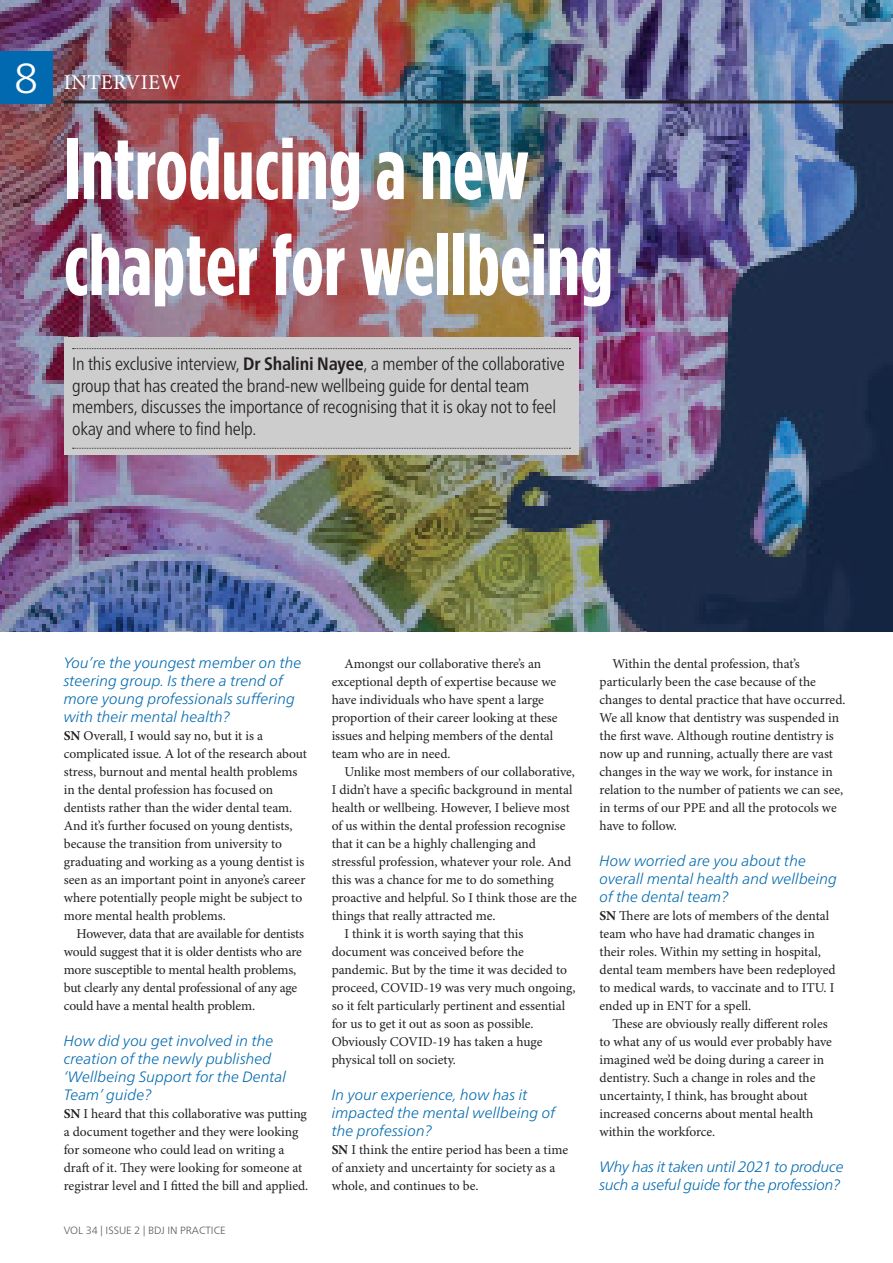
<style>
.page{position:relative;width:893px;height:1263px;background:#fff}
.page>*{position:absolute;margin:0;border:0;box-sizing:border-box;transform-origin:0 0}
.t1{font:700 87px/96px "Gotham Condensed";color:#fff}
.t2{font:300 42px "Frutiger Neue LT Pro";color:#fff}
.t3{font:21px "Minion Pro";letter-spacing:.015em;color:#fff}
.t4{font:300 condensed 18px/21.6px "Frutiger Neue LT Pro";letter-spacing:-.01em;color:#231f20}
.t5{font:italic 300 15px/18px "Frutiger Neue LT Pro";color:#0069af}
.t6{font:italic 300 15px/18px "Frutiger Neue LT Pro";letter-spacing:-.02em;color:#0069af}
.t7{font:13.5px/18px "Minion Pro";letter-spacing:-.005em;color:#231f20}
.t8{font:300 10.5px "Frutiger Neue LT Pro";color:#5c5b5b}
.s1{font-weight:700}
</style>
<div class="page">
<img style="left:0;top:0;width:893px;height:631px">
<div style="left:0;top:51px;width:52px;height:52px;background:#0069af"></div>
<hr style="left:64px;top:100px;width:829px;height:3px;background:#231f20">
<div style="left:64px;top:337px;width:514px;height:117px;background:#cecdcd"></div>
<svg style="left:73px;top:348px;width:497px;height:1px"></svg>
<svg style="left:73px;top:448px;width:497px;height:1px"></svg>
<h2 class="t2" style="left:14px;top:54px;width:26px">8</h2>
<h3 class="t3" style="left:64px;top:70px;width:118px">INTERVIEW</h3>
<h1 class="t1" style="left:64px;top:120px;width:551px">Introducing a new chapter for wellbeing</h1>
<p class="t4" style="left:72px;top:353px;width:494px">In this exclusive interview, <span class="s1">Dr Shalini Nayee</span>, a member of the collaborative group that has created the brand-new wellbeing guide for dental team members, discusses the importance of recognising that it is okay not to feel okay and where to find help.</p>
<p class="t5" style="left:64px;top:653px;width:239px">You’re the youngest member on the steering group. Is there a trend of more young professionals suffering with their mental health?</p>
<p class="t7" style="left:64px;top:727px;width:245px"><span class="s1">SN</span> Overall, I would say no, but it is a complicated issue. A lot of the research about stress, burnout and mental health problems in the dental profession has focused on dentists rather than the wider dental team.<br>And it’s further focused on young dentists, because the transition from university to graduating and working as a young dentist is seen as an important point in anyone’s career where potentially people might be subject to more mental health problems.</p>
<p class="t7" style="left:64px;top:925px;width:242px;text-indent:13px">However, data that are available for dentists would suggest that it is older dentists who are more susceptible to mental health problems, but clearly any dental professional of any age could have a mental health problem.</p>
<p class="t5" style="left:64px;top:1031px;width:224px">How did you get involved in the creation of the newly published ‘Wellbeing Support for the Dental<br>Team’ guide?</p>
<p class="t7" style="left:64px;top:1105px;width:246px"><span class="s1">SN</span> I heard that this collaborative was putting a document together and they were looking for someone who could lead on writing a draft of it. They were looking for someone at registrar level and I fitted the bill and applied.</p>
<p class="t8" style="left:64px;top:1224px;width:163px">VOL 34 | ISSUE 2 | BDJ IN PRACTICE</p>
<p class="t7" style="left:332px;top:655px;width:227px;text-indent:13px">Amongst our collaborative there’s an exceptional depth of expertise because we have individuals who have spent a large proportion of their career looking at these issues and helping members of the dental team who are in need.</p>
<p class="t7" style="left:344px;top:763px;width:232px">Unlike most members of our collaborative,</p>
<p class="t7" style="left:332px;top:781px;width:242px">I didn’t have a specific background in mental</p>
<p class="t7" style="left:332px;top:799px;width:240px">health or wellbeing. However, I believe most</p>
<p class="t7" style="left:332px;top:817px;width:235px">of us within the dental profession recognise</p>
<p class="t7" style="left:332px;top:835px;width:206px">that it can be a highly challenging and</p>
<p class="t7" style="left:332px;top:853px;width:241px">stressful profession, whatever your role. And</p>
<p class="t7" style="left:332px;top:871px;width:224px">this was a chance for me to do something</p>
<p class="t7" style="left:332px;top:889px;width:247px">proactive and helpful. So I think those are the</p>
<p class="t7" style="left:332px;top:907px;width:165px">things that really attracted me.</p>
<p class="t7" style="left:344px;top:925px;width:180px">I think it is worth saying that this</p>
<p class="t7" style="left:332px;top:943px;width:194px">document was conceived before the</p>
<p class="t7" style="left:332px;top:961px;width:237px">pandemic. But by the time it was decided to</p>
<p class="t7" style="left:332px;top:979px;width:245px">proceed, COVID-19 was very much ongoing,</p>
<p class="t7" style="left:332px;top:997px;width:235px">so it felt particularly pertinent and essential</p>
<p class="t7" style="left:332px;top:1015px;width:203px">for us to get it out as soon as possible.</p>
<p class="t7" style="left:332px;top:1033px;width:212px">Obviously COVID-19 has taken a huge</p>
<p class="t7" style="left:332px;top:1051px;width:126px">physical toll on society.</p>
<p class="t5" style="left:332px;top:1085px;width:225px">In your experience, how has it impacted the mental wellbeing of the profession?</p>
<p class="t7" style="left:332px;top:1141px;width:238px"><span class="s1">SN</span> I think the entire period has been a time of anxiety and uncertainty for society as a whole, and continues to be.</p>
<p class="t7" style="left:600px;top:655px;width:247px;text-indent:13px">Within the dental profession, that’s particularly been the case because of the changes to dental practice that have occurred.<br>We all know that dentistry was suspended in the first wave. Although routine dentistry is now up and running, actually there are vast changes in the way we work, for instance in relation to the number of patients we can see, in terms of our PPE and all the protocols we have to follow.</p>
<p class="t5" style="left:600px;top:851px;width:239px">How worried are you about the overall mental health and wellbeing of the dental team?</p>
<p class="t7" style="left:600px;top:907px;width:238px"><span class="s1">SN</span> There are lots of members of the dental team who have had dramatic changes in their roles. Within my setting in hospital, dental team members have been redeployed to medical wards, to vaccinate and to ITU. I ended up in ENT for a spell.</p>
<p class="t7" style="left:600px;top:1015px;width:234px;text-indent:13px">These are obviously really different roles to what any of us would ever probably have imagined we’d be doing during a career in dentistry. Such a change in roles and the uncertainty, I think, has brought about increased concerns about mental health within the workforce.</p>
<p class="t6" style="left:600px;top:1157px;width:246px">Why has it taken until 2021 to produce such a useful guide for the profession?</p>
</div>
